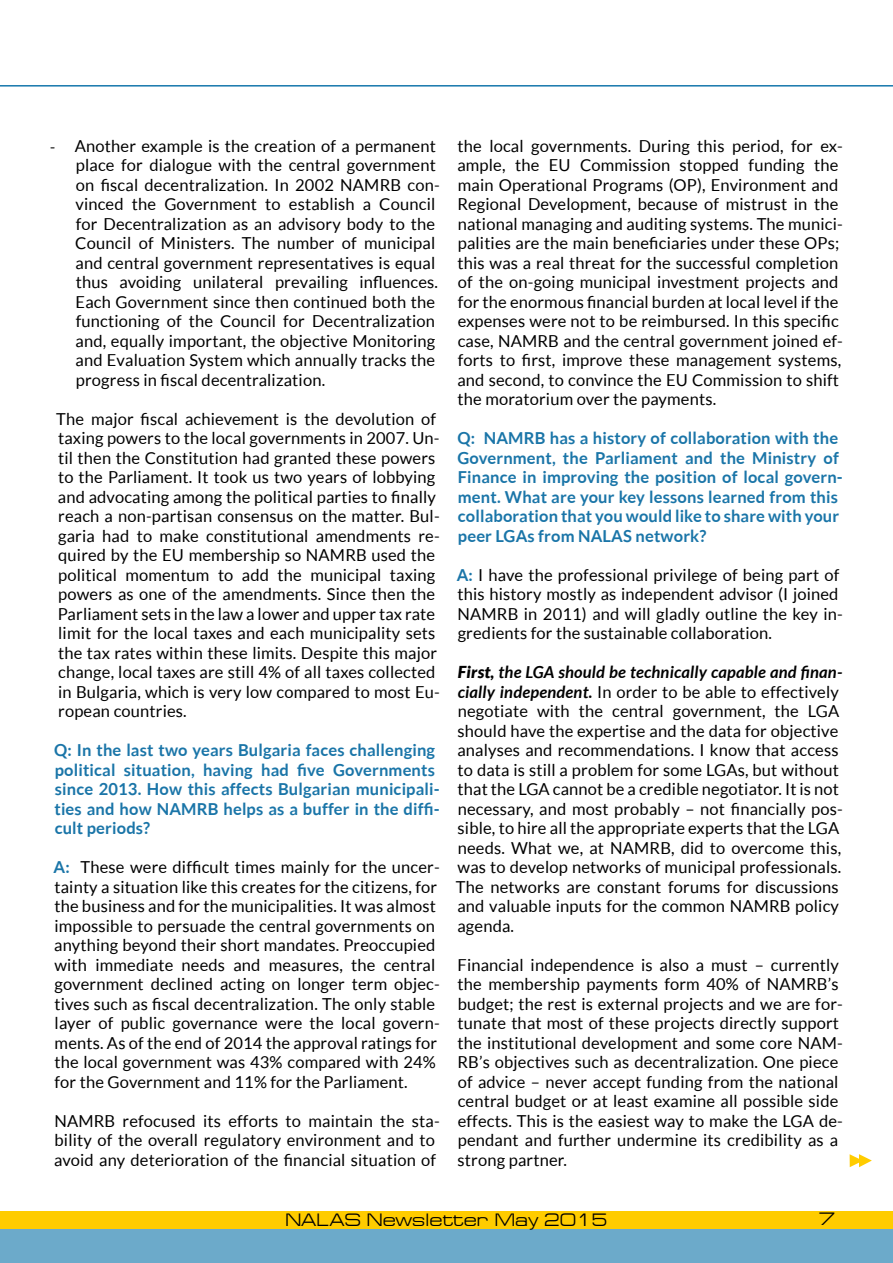
<style>
.page{position:relative;width:893px;height:1263px;background:#fff}
.page>*{position:absolute;margin:0;border:0;box-sizing:border-box;transform-origin:0 0}
.t1{font:18px "Europe Ext";color:#000}
.t2{font:16.5px/19.5px "Lato";letter-spacing:.01em;color:#000}
.t3{font:700 16.5px/19.5px "Lato";letter-spacing:.01em;color:#1a75a8}
.s1{font-family:"Calibri"}
.s2{font-weight:700;color:#1a75a8}
.s3{font-weight:900;font-style:italic}
.s4{font-weight:700;font-style:italic}
</style>
<div class="page">
<div style="left:0;top:1227px;width:893px;height:36px;background:#6caaca"></div>
<div style="left:0;top:1211px;width:893px;height:17px;background:#fc0"></div>
<hr style="left:0;top:85px;width:893px;height:2px;background:#1677ac">
<svg style="left:850px;top:1154px;width:22px;height:13px"></svg>
<p class="t2" style="left:75px;top:136px;width:366px;text-indent:-25px"><span class="s1">-</span> Another example is the creation of a permanent place for dialogue with the central government on fiscal decentralization. In 2002 NAMRB con&shy;vinced the Government to establish a Council for Decentralization as an advisory body to the Council of Ministers. The number of municipal and central government representatives is equal thus avoiding unilateral prevailing influences.<br>Each Government since then continued both the functioning of the Council for Decentralization and, equally important, the objective Monitoring and Evaluation System which annually tracks the progress in fiscal decentralization.</p>
<p class="t2" style="left:56px;top:409px;width:385px">The major fiscal achievement is the devolution of taxing powers to the local governments in 2007. Un&shy;til then the Constitution had granted these powers to the Parliament. It took us two years of lobbying and advocating among the political parties to finally reach a non-partisan consensus on the matter. Bul&shy;garia had to make constitutional amendments re&shy;quired by the EU membership so NAMRB used the political momentum to add the municipal taxing powers as one of the amendments. Since then the Parliament sets in the law a lower and upper tax rate limit for the local taxes and each municipality sets the tax rates within these limits. Despite this major change, local taxes are still 4% of all taxes collected in Bulgaria, which is very low compared to most Eu&shy;ropean countries.</p>
<p class="t3" style="left:54px;top:740px;width:387px">Q: In the last two years Bulgaria faces challenging political situation, having had five Governments since 2013. How this affects Bulgarian municipali&shy;ties and how NAMRB helps as a buffer in the diffi&shy;cult periods?</p>
<p class="t2" style="left:54px;top:857px;width:388px"><span class="s2">A:</span> These were difficult times mainly for the uncer&shy;tainty a situation like this creates for the citizens, for the business and for the municipalities. It was almost impossible to persuade the central governments on anything beyond their short mandates. Preoccupied with immediate needs and measures, the central government declined acting on longer term objec&shy;tives such as fiscal decentralization. The only stable layer of public governance were the local govern&shy;ments. As of the end of 2014 the approval ratings for the local government was 43% compared with 24% for the Government and 11% for the Parliament.</p>
<p class="t2" style="left:54px;top:1111px;width:387px">NAMRB refocused its efforts to maintain the sta&shy;bility of the overall regulatory environment and to avoid any deterioration of the financial situation of</p>
<p class="t2" style="left:457px;top:136px;width:387px">the local governments. During this period, for ex&shy;ample, the EU Commission stopped funding the main Operational Programs (OP), Environment and Regional Development, because of mistrust in the national managing and auditing systems. The munici&shy;palities are the main beneficiaries under these OPs; this was a real threat for the successful completion of the on-going municipal investment projects and for the enormous financial burden at local level if the expenses were not to be reimbursed. In this specific case, NAMRB and the central government joined ef&shy;forts to first, improve these management systems, and second, to convince the EU Commission to shift the moratorium over the payments.</p>
<p class="t3" style="left:457px;top:428px;width:387px">Q: NAMRB has a history of collaboration with the Government, the Parliament and the Ministry of Finance in improving the position of local govern&shy;ment. What are your key lessons learned from this collaboration that you would like to share with your peer LGAs from NALAS network?</p>
<p class="t2" style="left:457px;top:565px;width:388px"><span class="s2">A:</span> I have the professional privilege of being part of this history mostly as independent advisor (I joined NAMRB in 2011) and will gladly outline the key in&shy;gredients for the sustainable collaboration.</p>
<p class="t2" style="left:456px;top:662px;width:389px"><span class="s3">First,</span> <span class="s4">the LGA should be technically capable and finan&shy;cially independent.</span> In order to be able to effectively negotiate with the central government, the LGA should have the expertise and the data for objective analyses and recommendations. I know that access to data is still a problem for some LGAs, but without that the LGA cannot be a credible negotiator. It is not necessary, and most probably – not financially pos&shy;sible, to hire all the appropriate experts that the LGA needs. What we, at NAMRB, did to overcome this, was to develop networks of municipal professionals.<br>The networks are constant forums for discussions and valuable inputs for the common NAMRB policy agenda.</p>
<p class="t2" style="left:457px;top:955px;width:387px">Financial independence is also a must – currently the membership payments form 40% of NAMRB’s budget; the rest is external projects and we are for&shy;tunate that most of these projects directly support the institutional development and some core NAM-RB’s objectives such as decentralization. One piece of advice – never accept funding from the national central budget or at least examine all possible side effects. This is the easiest way to make the LGA de&shy;pendant and further undermine its credibility as a strong partner.</p>
<p class="t1" style="left:285px;top:1210px;width:324px">NALAS Newsletter May 2015</p>
<p class="t1" style="left:819px;top:1209px;width:17px">7</p>
</div>
